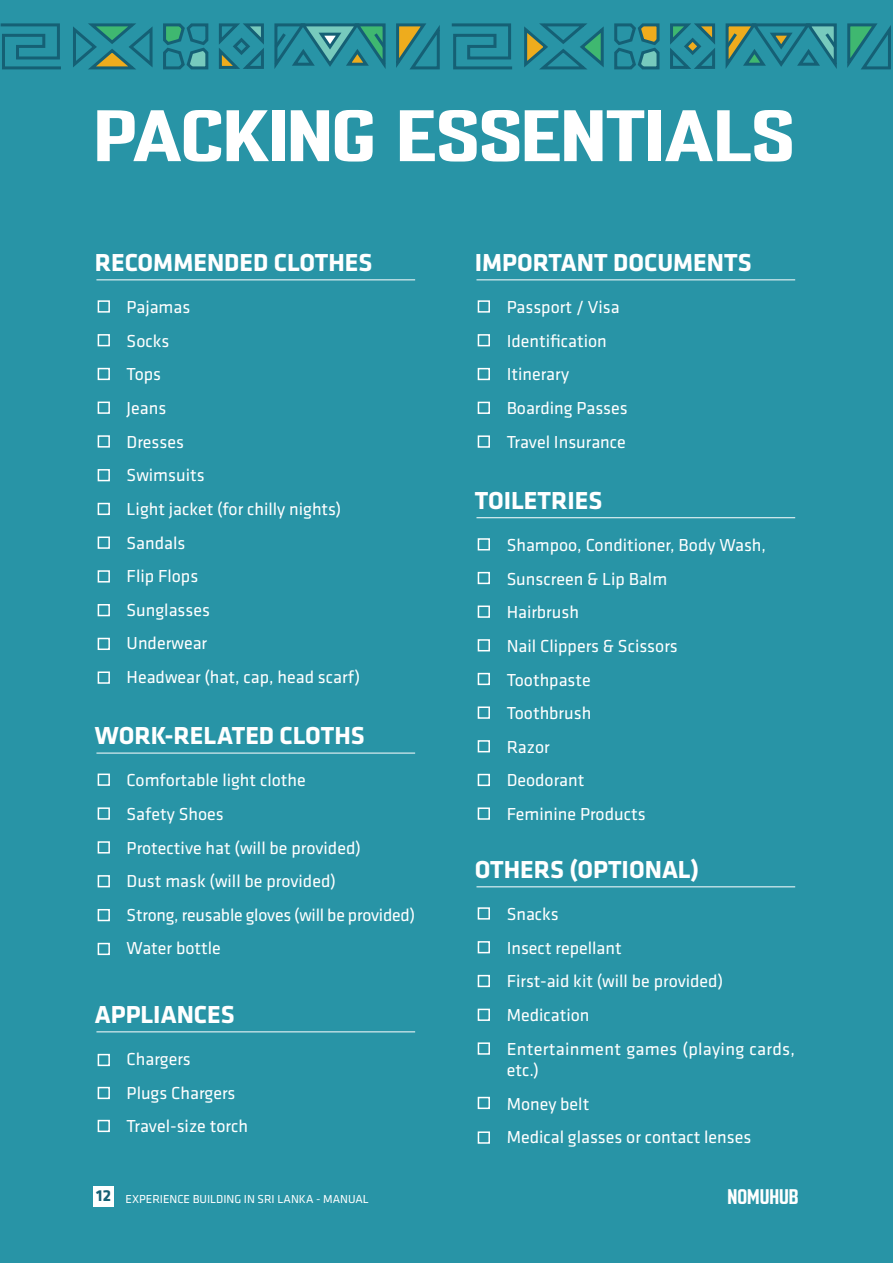
<style>
.page{position:relative;width:893px;height:1263px;background:#2894a6}
.page>*{position:absolute;margin:0;border:0;box-sizing:border-box;transform-origin:0 0}
.t1{font:500 condensed 65.25px "Enamela W01";letter-spacing:-.005em;color:#fff;scale:1.47 1}
.t2{font:700 25.5px "Klavika";color:#fff}
.t3{font:500 condensed 18.9px "Enamela W01";color:#fff;scale:1.09 1}
.t4{font:18px/33.6px "Klavika";color:#fff}
.t5{font:12px "Klavika";color:#fff}
.s1{font-weight:700;font-size:16.5px;color:#166075}
</style>
<div class="page">
<div style="left:93px;top:1186px;width:21px;height:20px;background:#fff"></div>
<hr style="left:96px;top:279px;width:319px;height:1px;background:#fff">
<div style="left:98px;top:300px;width:12px;height:13px;border:2px solid #fff"></div>
<div style="left:98px;top:334px;width:12px;height:12px;border:2px solid #fff"></div>
<div style="left:98px;top:368px;width:12px;height:12px;border:2px solid #fff"></div>
<div style="left:98px;top:402px;width:12px;height:12px;border:2px solid #fff"></div>
<div style="left:98px;top:435px;width:12px;height:13px;border:2px solid #fff"></div>
<div style="left:98px;top:469px;width:12px;height:12px;border:2px solid #fff"></div>
<div style="left:98px;top:503px;width:12px;height:12px;border:2px solid #fff"></div>
<div style="left:98px;top:536px;width:12px;height:13px;border:2px solid #fff"></div>
<div style="left:98px;top:570px;width:12px;height:12px;border:2px solid #fff"></div>
<div style="left:98px;top:604px;width:12px;height:12px;border:2px solid #fff"></div>
<div style="left:98px;top:638px;width:12px;height:12px;border:2px solid #fff"></div>
<div style="left:98px;top:671px;width:12px;height:13px;border:2px solid #fff"></div>
<hr style="left:476px;top:279px;width:319px;height:1px;background:#fff">
<div style="left:478px;top:300px;width:12px;height:13px;border:2px solid #fff"></div>
<div style="left:478px;top:334px;width:12px;height:12px;border:2px solid #fff"></div>
<div style="left:478px;top:368px;width:12px;height:12px;border:2px solid #fff"></div>
<div style="left:478px;top:402px;width:12px;height:12px;border:2px solid #fff"></div>
<div style="left:478px;top:435px;width:12px;height:13px;border:2px solid #fff"></div>
<hr style="left:476px;top:517px;width:319px;height:1px;background:#fff">
<div style="left:478px;top:538px;width:12px;height:12px;border:2px solid #fff"></div>
<div style="left:478px;top:572px;width:12px;height:12px;border:2px solid #fff"></div>
<div style="left:478px;top:605px;width:12px;height:13px;border:2px solid #fff"></div>
<div style="left:478px;top:639px;width:12px;height:12px;border:2px solid #fff"></div>
<div style="left:478px;top:673px;width:12px;height:12px;border:2px solid #fff"></div>
<div style="left:478px;top:706px;width:12px;height:13px;border:2px solid #fff"></div>
<div style="left:478px;top:740px;width:12px;height:12px;border:2px solid #fff"></div>
<div style="left:478px;top:774px;width:12px;height:12px;border:2px solid #fff"></div>
<div style="left:478px;top:807px;width:12px;height:13px;border:2px solid #fff"></div>
<hr style="left:476px;top:886px;width:319px;height:1px;background:#fff">
<div style="left:478px;top:907px;width:12px;height:12px;border:2px solid #fff"></div>
<div style="left:478px;top:941px;width:12px;height:12px;border:2px solid #fff"></div>
<div style="left:478px;top:975px;width:12px;height:12px;border:2px solid #fff"></div>
<div style="left:478px;top:1009px;width:12px;height:12px;border:2px solid #fff"></div>
<div style="left:478px;top:1042px;width:12px;height:13px;border:2px solid #fff"></div>
<div style="left:478px;top:1097px;width:12px;height:12px;border:2px solid #fff"></div>
<div style="left:478px;top:1131px;width:12px;height:13px;border:2px solid #fff"></div>
<hr style="left:96px;top:753px;width:319px;height:1px;background:#fff">
<div style="left:98px;top:773px;width:12px;height:13px;border:2px solid #fff"></div>
<div style="left:98px;top:807px;width:12px;height:13px;border:2px solid #fff"></div>
<div style="left:98px;top:841px;width:12px;height:12px;border:2px solid #fff"></div>
<div style="left:98px;top:875px;width:12px;height:12px;border:2px solid #fff"></div>
<div style="left:98px;top:909px;width:12px;height:12px;border:2px solid #fff"></div>
<div style="left:98px;top:943px;width:12px;height:12px;border:2px solid #fff"></div>
<hr style="left:96px;top:1031px;width:319px;height:1px;background:#fff">
<div style="left:98px;top:1054px;width:12px;height:12px;border:2px solid #fff"></div>
<div style="left:98px;top:1087px;width:12px;height:12px;border:2px solid #fff"></div>
<div style="left:98px;top:1120px;width:12px;height:12px;border:2px solid #fff"></div>
<svg style="left:0;top:23px;width:61px;height:47px"></svg>
<svg style="left:73px;top:23px;width:136px;height:47px"></svg>
<svg style="left:219px;top:23px;width:45px;height:46px"></svg>
<svg style="left:274px;top:23px;width:166px;height:47px"></svg>
<svg style="left:451px;top:23px;width:61px;height:47px"></svg>
<svg style="left:847px;top:23px;width:44px;height:47px"></svg>
<svg style="left:524px;top:23px;width:136px;height:47px"></svg>
<svg style="left:670px;top:23px;width:45px;height:46px"></svg>
<svg style="left:725px;top:23px;width:112px;height:46px"></svg>
<h1 class="t1" style="left:93px;top:92px;width:479px">PACKING ESSENTIALS</h1>
<h2 class="t2" style="left:95px;top:249px;width:279px">RECOMMENDED CLOTHES</h2>
<p class="t4" style="left:127px;top:291px;width:235px">Pajamas<br>Socks<br>Tops<br>Jeans<br>Dresses<br>Swimsuits<br>Light jacket (for chilly nights)<br>Sandals<br>Flip Flops<br>Sunglasses<br>Underwear<br>Headwear (hat, cap, head scarf)</p>
<h2 class="t2" style="left:95px;top:722px;width:271px">WORK-RELATED CLOTHS</h2>
<p class="t4" style="left:127px;top:764px;width:290px">Comfortable light clothe<br>Safety Shoes<br>Protective hat (will be provided)<br>Dust mask (will be provided)<br>Strong, reusable gloves (will be provided)<br>Water bottle</p>
<h2 class="t2" style="left:95px;top:1001px;width:141px">APPLIANCES</h2>
<p class="t4" style="left:127px;top:1043px;width:123px">Chargers<br>Plugs Chargers<br>Travel-size torch</p>
<h2 class="t2" style="left:475px;top:249px;width:278px">IMPORTANT DOCUMENTS</h2>
<p class="t4" style="left:507px;top:291px;width:123px">Passport / Visa<br>Identification<br>Itinerary<br>Boarding Passes<br>Travel Insurance</p>
<h2 class="t2" style="left:475px;top:487px;width:129px">TOILETRIES</h2>
<p class="t4" style="left:507px;top:529px;width:261px">Shampoo, Conditioner, Body Wash,<br>Sunscreen &amp; Lip Balm<br>Hairbrush<br>Nail Clippers &amp; Scissors<br>Toothpaste<br>Toothbrush<br>Razor<br>Deodorant<br>Feminine Products</p>
<h2 class="t2" style="left:475px;top:856px;width:226px">OTHERS (OPTIONAL)</h2>
<p class="t4" style="left:507px;top:898px;width:290px">Snacks<br>Insect repellant<br>First-aid kit (will be provided)<br>Medication<br>Entertainment games (playing cards,</p>
<p class="t4" style="left:507px;top:1054px;width:246px">etc.)<br>Money belt<br>Medical glasses or contact lenses</p>
<p class="t5" style="left:96px;top:1192px;width:274px"><span class="s1">12</span> EXPERIENCE BUILDING IN SRI LANKA - MANUAL</p>
<p class="t3" style="left:727px;top:1184px;width:67px">NOMUHUB</p>
</div>
